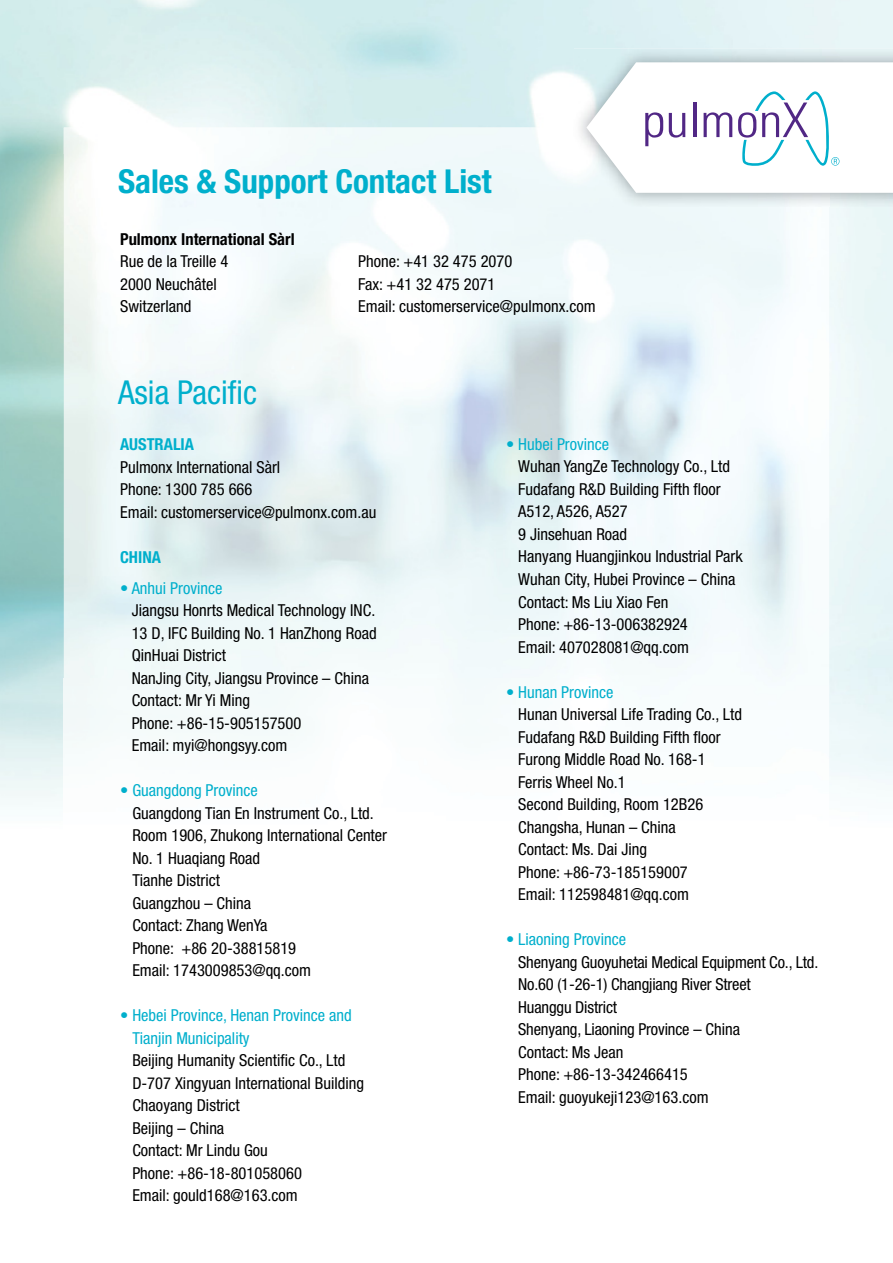
<style>
.page{position:relative;width:893px;height:1263px;background:#fff}
.page>*{position:absolute;margin:0;border:0;box-sizing:border-box;transform-origin:0 0}
.t1{font:700 condensed 33px "Helvetica Neue";color:#00afcc}
.t2{font:condensed 33px "Helvetica Neue";color:#00afcc}
.t3{font:condensed 16.5px/22.5px "Helvetica Neue";color:#000}
.t4{font:condensed 16.5px/22.5px "Helvetica Neue";color:#00afcc}
.t5{font:700 condensed 16.5px "Helvetica Neue";color:#000}
.t6{font:700 condensed 16.5px "Helvetica Neue";color:#00afcc}
</style>
<div class="page">
<img style="left:0;top:155px;width:64px;height:650px">
<img style="left:574px;top:128px;width:255px;height:79px">
<svg style="left:586px;top:62px;width:307px;height:131px"></svg>
<h1 class="t1" style="left:118px;top:161px;width:375px">Sales &amp; Support Contact List</h1>
<p class="t5" style="left:120px;top:229px;width:176px">Pulmonx International Sàrl</p>
<p class="t3" style="left:120px;top:250px;width:110px">Rue de la Treille 4<br>2000 Neuchâtel<br>Switzerland</p>
<p class="t3" style="left:358px;top:250px;width:239px">Phone: +41 32 475 2070<br>Fax: +41 32 475 2071<br>Email: customerservice@pulmonx.com</p>
<h1 class="t2" style="left:118px;top:373px;width:141px">Asia Pacific</h1>
<p class="t6" style="left:120px;top:434px;width:75px">AUSTRALIA</p>
<p class="t3" style="left:120px;top:455px;width:258px">Pulmonx International Sàrl<br>Phone: 1300 785 666<br>Email: customerservice@pulmonx.com.au</p>
<p class="t6" style="left:120px;top:547px;width:42px">CHINA</p>
<p class="t4" style="left:120px;top:576px;width:104px">• Anhui Province</p>
<p class="t3" style="left:132px;top:599px;width:246px">Jiangsu Honrts Medical Technology INC.<br>13 D, IFC Building No. 1 HanZhong Road<br>QinHuai District<br>NanJing City, Jiangsu Province – China<br>Contact: Mr Yi Ming<br>Phone: +86-15-905157500<br>Email: myi@hongsyy.com</p>
<p class="t4" style="left:120px;top:779px;width:139px">• Guangdong Province</p>
<p class="t3" style="left:132px;top:801px;width:256px">Guangdong Tian En Instrument Co., Ltd.<br>Room 1906, Zhukong International Center<br>No. 1 Huaqiang Road<br>Tianhe District<br>Guangzhou – China<br>Contact: Zhang WenYa<br>Phone: +86 20-38815819<br>Email: 1743009853@qq.com</p>
<p class="t4" style="left:132px;top:1004px;width:221px;text-indent:-12px">• Hebei Province, Henan Province and<br>Tianjin Municipality</p>
<p class="t3" style="left:132px;top:1049px;width:233px">Beijing Humanity Scientific Co., Ltd<br>D-707 Xingyuan International Building<br>Chaoyang District<br>Beijing – China<br>Contact: Mr Lindu Gou<br>Phone: +86-18-801058060<br>Email: gould168@163.com</p>
<p class="t4" style="left:506px;top:433px;width:105px">• Hubei Province</p>
<p class="t3" style="left:518px;top:455px;width:226px">Wuhan YangZe Technology Co., Ltd<br>Fudafang R&amp;D Building Fifth floor<br>A512, A526, A527<br>9 Jinsehuan Road<br>Hanyang Huangjinkou Industrial Park<br>Wuhan City, Hubei Province – China<br>Contact: Ms Liu Xiao Fen<br>Phone: +86-13-006382924<br>Email: 407028081@qq.com</p>
<p class="t4" style="left:506px;top:680px;width:109px">• Hunan Province</p>
<p class="t3" style="left:518px;top:703px;width:225px">Hunan Universal Life Trading Co., Ltd<br>Fudafang R&amp;D Building Fifth floor<br>Furong Middle Road No. 168-1<br>Ferris Wheel No.1<br>Second Building, Room 12B26<br>Changsha, Hunan – China<br>Contact: Ms. Dai Jing<br>Phone: +86-73-185159007<br>Email: 112598481@qq.com</p>
<p class="t4" style="left:506px;top:928px;width:122px">• Liaoning Province</p>
<p class="t3" style="left:518px;top:950px;width:302px">Shenyang Guoyuhetai Medical Equipment Co., Ltd.<br>No.60 (1-26-1) Changjiang River Street<br>Huanggu District<br>Shenyang, Liaoning Province – China<br>Contact: Ms Jean<br>Phone: +86-13-342466415<br>Email: guoyukeji123@163.com</p>
</div>
